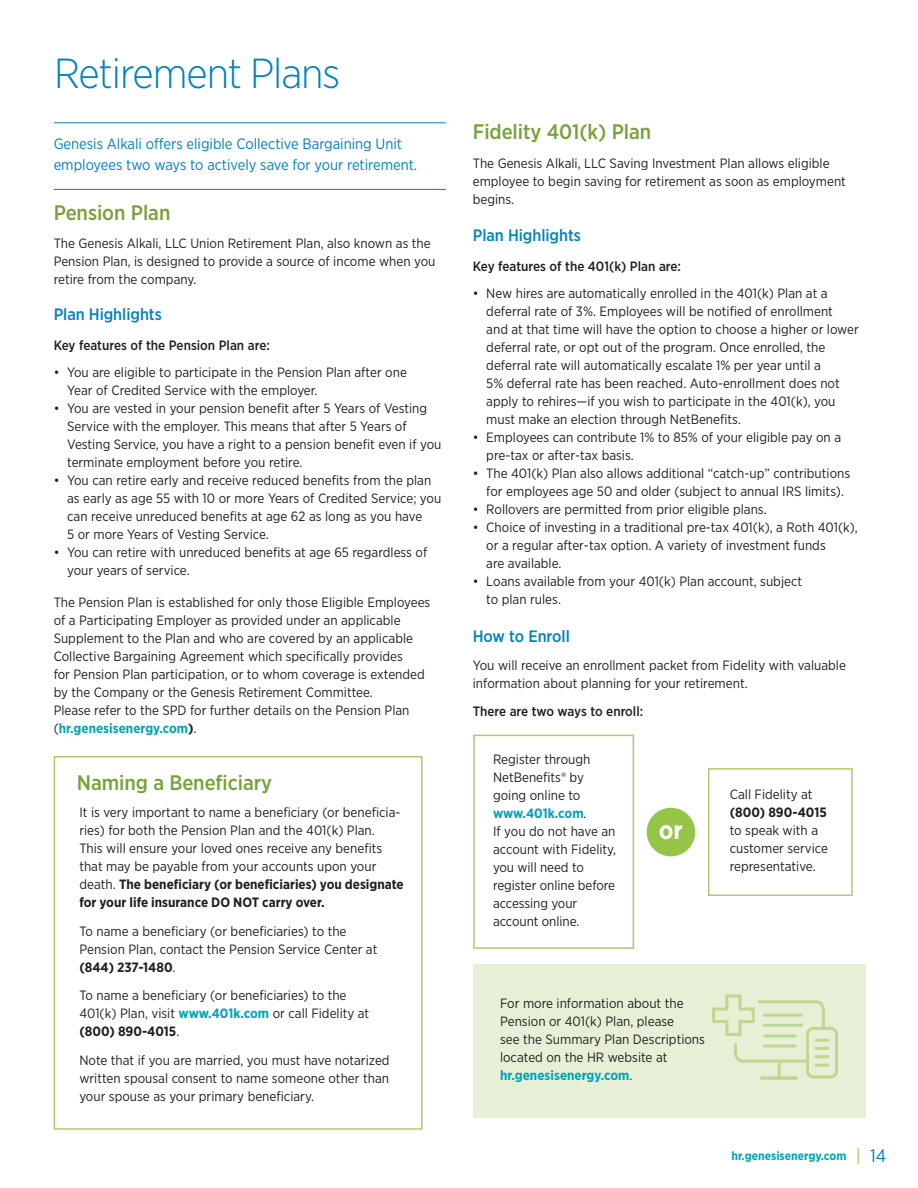
<style>
.page{position:relative;width:918px;height:1188px;background:#fff}
.page>*{position:absolute;margin:0;border:0;box-sizing:border-box;transform-origin:0 0}
.t1{font:300 42px "Gotham Narrow";letter-spacing:-.025em;color:#0082be}
.t2{font:700 25.5px "Gotham Narrow";color:#fff}
.t3{font:500 21px "Gotham Narrow";letter-spacing:-.005em;color:#77a139}
.t4{font:500 16.5px "Gotham Narrow";letter-spacing:-.005em;color:#0082be}
.t5{font:15px/21px "Gotham Narrow";letter-spacing:-.005em;color:#0082be}
.t6{font:13.5px/18px "Gotham Narrow";color:#231f20}
.t7{font:500 13.5px "Gotham Narrow";color:#231f20}
.t8{font:700 13.5px "Gotham Narrow";color:#231f20}
.t9{font:700 12px "Gotham Narrow";color:#00a4b5}
.s1{font-weight:700;color:#00a4b5}
.s2{font-weight:700}
.s3{font-weight:400;font-size:18px;color:#94c547}
.s4{font-weight:400;font-size:18px;color:#0082be}
</style>
<div class="page">
<hr style="left:54px;top:122px;width:392px;height:1px;background:#0082be">
<hr style="left:54px;top:189px;width:392px;height:1px;background:#0082be">
<div style="left:473px;top:735px;width:161px;height:214px;border:2px solid #a9ce6b"></div>
<div style="left:708px;top:768px;width:145px;height:128px;border:2px solid #a9ce6b"></div>
<div style="left:647px;top:808px;width:48px;height:48px;background:#94c547;border-radius:50%"></div>
<div style="left:54px;top:756px;width:369px;height:374px;border:2px solid #a9ce6b"></div>
<div style="left:473px;top:964px;width:392px;height:154px;background:#e7f0d6"></div>
<hr style="left:778px;top:1063px;width:3px;height:14px;background:#bdd88f">
<svg style="left:762px;top:1076px;width:34px;height:4px"></svg>
<div style="left:806px;top:1027px;width:32px;height:51px;border:3px solid #bdd88f;border-radius:6px"></div>
<svg style="left:712px;top:994px;width:116px;height:73px"></svg>
<h1 class="t1" style="left:54px;top:47px;width:288px">Retirement Plans</h1>
<p class="t5" style="left:54px;top:133px;width:365px">Genesis Alkali offers eligible Collective Bargaining Unit employees two ways to actively save for your retirement.</p>
<h3 class="t3" style="left:54px;top:199px;width:118px">Pension Plan</h3>
<p class="t6" style="left:54px;top:234px;width:383px">The Genesis Alkali, LLC Union Retirement Plan, also known as the<br>Pension Plan, is designed to provide a source of income when you retire from the company.</p>
<p class="t4" style="left:54px;top:304px;width:110px">Plan Highlights</p>
<p class="t7" style="left:54px;top:337px;width:218px">Key features of the Pension Plan are:</p>
<p class="t6" style="left:67px;top:363px;width:341px;text-indent:-14px">• You are eligible to participate in the Pension Plan after one<br>Year of Credited Service with the employer.</p>
<p class="t6" style="left:67px;top:399px;width:376px;text-indent:-14px">• You are vested in your pension benefit after 5 Years of Vesting Service with the employer. This means that after 5 Years of Vesting Service, you have a right to a pension benefit even if you terminate employment before you retire.</p>
<p class="t6" style="left:67px;top:471px;width:376px;text-indent:-14px">• You can retire early and receive reduced benefits from the plan as early as age 55 with 10 or more Years of Credited Service; you can receive unreduced benefits at age 62 as long as you have<br>5 or more Years of Vesting Service.</p>
<p class="t6" style="left:67px;top:543px;width:362px;text-indent:-14px">• You can retire with unreduced benefits at age 65 regardless of your years of service.</p>
<p class="t6" style="left:54px;top:593px;width:378px">The Pension Plan is established for only those Eligible Employees of a Participating Employer as provided under an applicable Supplement to the Plan and who are covered by an applicable Collective Bargaining Agreement which specifically provides<br>for Pension Plan participation, or to whom coverage is extended by the Company or the Genesis Retirement Committee.<br>Please refer to the SPD for further details on the Pension Plan (<span class="s1">hr.genesisenergy.com</span><span class="s2">)</span>.</p>
<h3 class="t3" style="left:77px;top:769px;width:197px">Naming a Beneficiary</h3>
<p class="t6" style="left:79px;top:803px;width:326px">It is very important to name a beneficiary (or beneficia&shy;ries) for both the Pension Plan and the 401(k) Plan.<br>This will ensure your loved ones receive any benefits that may be payable from your accounts upon your death. <span class="s2">The beneficiary (or beneficiaries) you designate for your life insurance DO NOT carry over.</span></p>
<p class="t6" style="left:79px;top:922px;width:300px">To name a beneficiary (or beneficiaries) to the<br>Pension Plan, contact the Pension Service Center at <span class="s2">(844) 237-1480</span>.</p>
<p class="t6" style="left:79px;top:986px;width:291px">To name a beneficiary (or beneficiaries) to the<br>401(k) Plan, visit <span class="s1">www.401k.com</span> or call Fidelity at <span class="s2">(800) 890-4015</span>.</p>
<p class="t6" style="left:79px;top:1051px;width:312px;text-align:justify">Note that if you are married, you must have notarized written spousal consent to name someone other than your spouse as your primary beneficiary.</p>
<h3 class="t3" style="left:473px;top:119px;width:180px">Fidelity 401(k) Plan</h3>
<p class="t6" style="left:473px;top:154px;width:375px">The Genesis Alkali, LLC Saving Investment Plan allows eligible employee to begin saving for retirement as soon as employment begins.</p>
<p class="t4" style="left:473px;top:225px;width:110px">Plan Highlights</p>
<p class="t7" style="left:473px;top:258px;width:210px">Key features of the 401(k) Plan are:</p>
<p class="t6" style="left:486px;top:284px;width:374px;text-indent:-14px">• New hires are automatically enrolled in the 401(k) Plan at a deferral rate of 3%. Employees will be notified of enrollment<br>and at that time will have the option to choose a higher or lower deferral rate, or opt out of the program. Once enrolled, the deferral rate will automatically escalate 1% per year until a<br>5% deferral rate has been reached. Auto-enrollment does not apply to rehires—if you wish to participate in the 401(k), you must make an election through NetBenefits.</p>
<p class="t6" style="left:486px;top:428px;width:356px;text-indent:-14px">• Employees can contribute 1% to 85% of your eligible pay on a pre-tax or after-tax basis.</p>
<p class="t6" style="left:473px;top:464px;width:379px;text-align:center">• The 401(k) Plan also allows additional “catch-up” contributions for employees age 50 and older (subject to annual IRS limits).</p>
<p class="t6" style="left:473px;top:500px;width:295px">• Rollovers are permitted from prior eligible plans.</p>
<p class="t6" style="left:486px;top:518px;width:373px;text-indent:-14px">• Choice of investing in a traditional pre-tax 401(k), a Roth 401(k), or a regular after-tax option. A variety of investment funds<br>are available.</p>
<p class="t6" style="left:486px;top:572px;width:317px;text-indent:-14px">• Loans available from your 401(k) Plan account, subject to plan rules.</p>
<p class="t4" style="left:473px;top:625px;width:99px">How to Enroll</p>
<p class="t6" style="left:473px;top:656px;width:375px">You will receive an enrollment packet from Fidelity with valuable information about planning for your retirement.</p>
<p class="t7" style="left:473px;top:703px;width:172px">There are two ways to enroll:</p>
<p class="t6" style="left:493px;top:750px;width:125px">Register through<br>NetBenefits® by going online to <span class="s1">www.401k.com</span>.<br>If you do not have an account with Fidelity, you will need to register online before accessing your account online.</p>
<h2 class="t2" style="left:659px;top:814px;width:26px">or</h2>
<p class="t6" style="left:730px;top:785px;width:84px">Call Fidelity at</p>
<p class="t8" style="left:730px;top:803px;width:98px">(800) 890-4015</p>
<p class="t6" style="left:730px;top:821px;width:100px">to speak with a customer service representative.</p>
<p class="t6" style="left:500px;top:994px;width:206px">For more information about the<br>Pension or 401(k) Plan, please<br>see the Summary Plan Descriptions located on the HR website at <span class="s1">hr.genesisenergy.com</span>.</p>
<p class="t9" style="left:732px;top:1148px;width:156px">hr.genesisenergy.com <span class="s3">|</span> <span class="s4">14</span></p>
</div>
